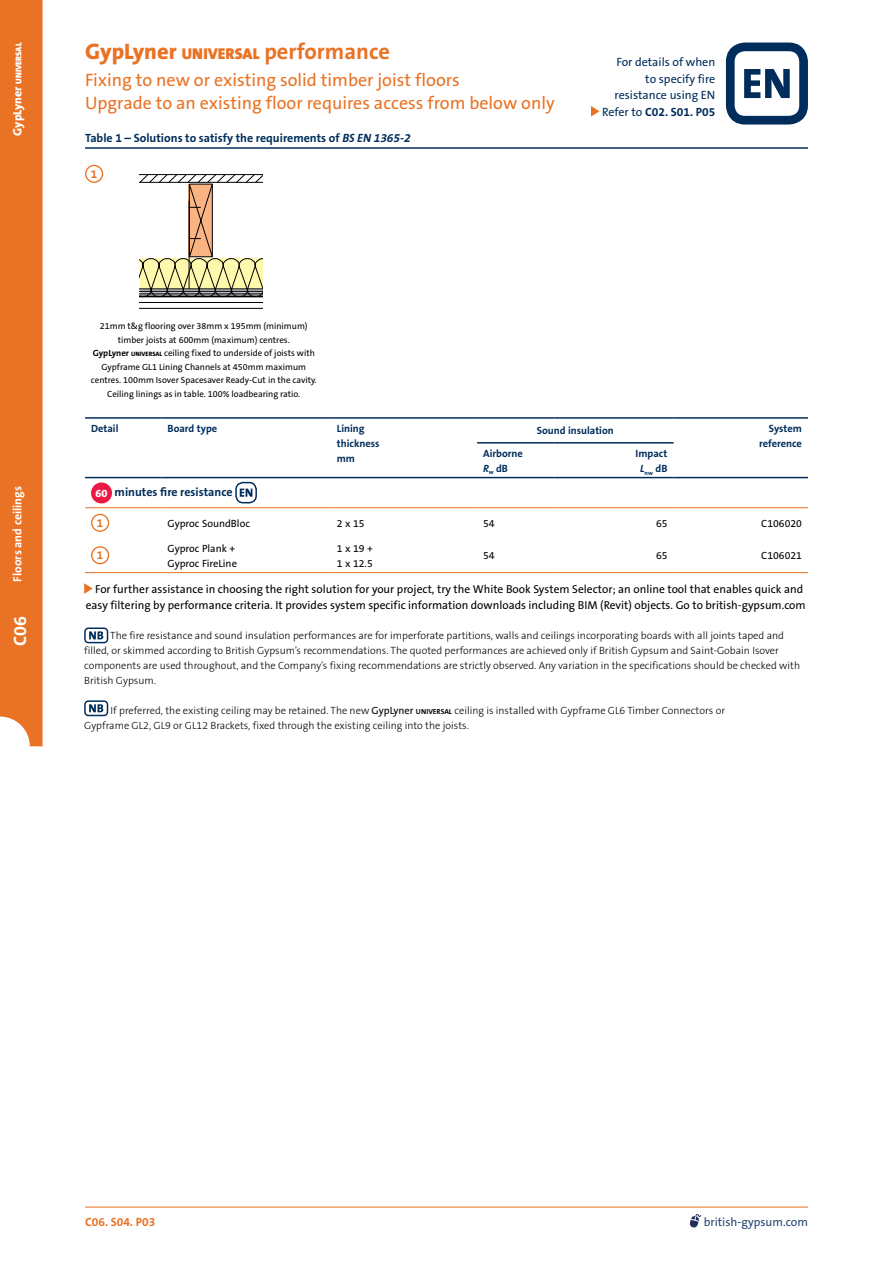
<style>
.page{position:relative;width:893px;height:1263px;background:#fff}
.page>*{position:absolute;margin:0;border:0;box-sizing:border-box;transform-origin:0 0}
.t1{font:700 22.5px "The Sans B7";color:#ea7224}
.t2{font:18px/22.5px "The Sans B5 Plain";color:#ea7224}
.t3{font:700 18px "The Sans B7";color:#fff}
.t4{font:700 12px "The Sans B7";color:#002d5b}
.t5{font:12px/16.5px "The Sans B5 Plain";color:#002d5b;text-align:right}
.t6{font:12px "The Sans B5 Plain";color:#264772}
.t7{font:700 12px "The Sans B7";color:#fff}
.t8{font:700 12px "The Sans B7";color:#ea7224}
.t9{font:700 11.7px "The Sans B7";color:#ea7224}
.t10{font:11.55px/16.5px "The Sans B5 Plain";color:#000;text-align:right}
.t11{font:300 10.5px/15px "The Sans B3";color:#000}
.t12{font:700 10.5px/15px "The Sans B7";color:#002d5b}
.t13{font:10.5px/15px "The Sans B5 Plain";color:#000}
.t14{font:9px/13.5px "The Sans B5 Plain";color:#000;text-align:center}
.t15{font:900 8.4px "The Sans B9";color:#fff}
.t16{font:700 6.15px "The Sans B7";color:#002d5b}
.s1{font-family:"The Sans B8";font-weight:800;font-size:12px}
.s2{font-family:"The Sans B8";font-weight:800}
.s3{font-family:"The Sans B9";font-weight:900;font-size:15.75px}
.s4{font-style:italic}
.s5{font-family:"The Sans B5 Plain";font-weight:400}
.s6{font-family:"The Sans B7";font-weight:700}
.s7{font-family:"The Sans B8";font-weight:800;font-size:6.3px}
.s8{font-family:"The Sans B8";font-weight:800;font-size:10.95px;color:#fff}
.s9{font-family:"The Sans B7";font-weight:700;font-size:7.35px}
</style>
<div class="page">
<hr style="left:85px;top:1207px;width:723px;height:1px;background:#ea7224">
<svg style="left:690px;top:1214px;width:11px;height:13px"></svg>
<div style="left:0;top:0;width:43px;height:746px;background:#ea7224"></div>
<hr style="left:85px;top:147px;width:723px;height:2px;background:#002d5b">
<svg style="left:84px;top:583px;width:9px;height:11px"></svg>
<svg style="left:84px;top:627px;width:24px;height:16px"></svg>
<svg style="left:84px;top:700px;width:24px;height:16px"></svg>
<svg style="left:85px;top:165px;width:18px;height:18px"></svg>
<hr style="left:140px;top:302px;width:122px;height:1px;background:#000">
<hr style="left:140px;top:308px;width:122px;height:1px;background:#000">
<svg style="left:140px;top:174px;width:122px;height:123px"></svg>
<div style="left:726px;top:43px;width:82px;height:82px;border:9px solid #002d5b;border-radius:15px"></div>
<svg style="left:744px;top:69px;width:46px;height:29px"></svg>
<hr style="left:85px;top:507px;width:77px;height:1px;background:#ea7224">
<hr style="left:162px;top:507px;width:169px;height:1px;background:#ea7224">
<hr style="left:331px;top:507px;width:146px;height:1px;background:#ea7224">
<hr style="left:477px;top:507px;width:78px;height:1px;background:#ea7224">
<hr style="left:555px;top:507px;width:119px;height:1px;background:#ea7224">
<hr style="left:674px;top:507px;width:134px;height:1px;background:#ea7224">
<hr style="left:85px;top:572px;width:77px;height:1px;background:#ea7224">
<hr style="left:162px;top:572px;width:169px;height:1px;background:#ea7224">
<hr style="left:331px;top:572px;width:146px;height:1px;background:#ea7224">
<hr style="left:477px;top:572px;width:78px;height:1px;background:#ea7224">
<hr style="left:555px;top:572px;width:119px;height:1px;background:#ea7224">
<hr style="left:674px;top:572px;width:134px;height:1px;background:#ea7224">
<hr style="left:85px;top:417px;width:77px;height:2px;background:#002d5b">
<hr style="left:162px;top:417px;width:169px;height:2px;background:#002d5b">
<hr style="left:331px;top:417px;width:146px;height:2px;background:#002d5b">
<hr style="left:477px;top:417px;width:78px;height:2px;background:#002d5b">
<hr style="left:555px;top:417px;width:119px;height:2px;background:#002d5b">
<hr style="left:674px;top:417px;width:134px;height:2px;background:#002d5b">
<hr style="left:85px;top:477px;width:77px;height:1px;background:#002d5b">
<hr style="left:162px;top:477px;width:169px;height:1px;background:#002d5b">
<hr style="left:331px;top:477px;width:146px;height:1px;background:#002d5b">
<hr style="left:477px;top:442px;width:78px;height:2px;background:#002d5b">
<hr style="left:477px;top:477px;width:78px;height:1px;background:#002d5b">
<hr style="left:555px;top:442px;width:119px;height:2px;background:#002d5b">
<hr style="left:674px;top:477px;width:134px;height:1px;background:#002d5b">
<hr style="left:555px;top:477px;width:119px;height:1px;background:#002d5b">
<div style="left:91px;top:482px;width:21px;height:21px;background:#ed1844;border-radius:50%"></div>
<svg style="left:236px;top:483px;width:20px;height:20px"></svg>
<div style="left:235px;top:482px;width:22px;height:21px;border:2px solid #002d5b;border-radius:7px"></div>
<svg style="left:240px;top:489px;width:12px;height:8px"></svg>
<svg style="left:91px;top:514px;width:18px;height:18px"></svg>
<svg style="left:91px;top:546px;width:18px;height:18px"></svg>
<svg style="left:591px;top:106px;width:8px;height:11px"></svg>
<p class="t15" style="left:14px;top:136px;width:95px;rotate:-90deg"><span class="s1">GypLyner</span> UNIVERSAL</p>
<p class="t7" style="left:11px;top:582px;width:97px;rotate:-90deg">Floors and ceilings</p>
<h2 class="t3" style="left:10px;top:646px;width:31px;rotate:-90deg">C06</h2>
<h1 class="t1" style="left:85px;top:39px;width:307px"><span class="s2">GypLyner</span> <span class="s3">UNIVERSAL</span> performance</h1>
<h2 class="t2" style="left:85px;top:69px;width:471px">Fixing to new or existing solid timber joist floors<br>Upgrade to an existing floor requires access from below only</h2>
<p class="t4" style="left:85px;top:131px;width:327px">Table 1 – Solutions to satisfy the requirements of <span class="s4">BS EN 1365-2</span></p>
<p class="t9" style="left:91px;top:167px;width:8px">1</p>
<p class="t5" style="left:615px;top:54px;width:102px">For details of when to specify fire resistance using EN</p>
<p class="t4" style="left:602px;top:105px;width:115px"><span class="s5">Refer to</span> C02. S01. P05</p>
<p class="t14" style="left:91px;top:320px;width:227px">21mm t&amp;g flooring over 38mm x 195mm (minimum) timber joists at 600mm (maximum) centres.<br><span class="s6">GypLyner</span> <span class="s7">UNIVERSAL</span> ceiling fixed to underside of joists with Gypframe GL1 Lining Channels at 450mm maximum centres. 100mm Isover Spacesaver Ready-Cut in the cavity.<br>Ceiling linings as in table. 100% loadbearing ratio.</p>
<p class="t12" style="left:91px;top:421px;width:29px">Detail</p>
<p class="t12" style="left:168px;top:421px;width:51px">Board type</p>
<p class="t12" style="left:337px;top:421px;width:44px">Lining thickness mm</p>
<p class="t12" style="left:537px;top:423px;width:79px">Sound insulation</p>
<p class="t12" style="left:759px;top:421px;width:44px;text-align:right">System reference</p>
<p class="t12" style="left:483px;top:446px;width:41px">Airborne<br><span class="s4">R</span><sub>w</sub> dB</p>
<p class="t12" style="left:636px;top:446px;width:33px">Impact</p>
<p class="t16" style="left:640px;top:470px;width:14px"><sup>L</sup>nw</p>
<p class="t12" style="left:656px;top:461px;width:13px">dB</p>
<p class="t4" style="left:95px;top:485px;width:139px"><span class="s8">60</span> minutes fire resistance</p>
<p class="t9" style="left:97px;top:516px;width:8px">1</p>
<p class="t13" style="left:168px;top:516px;width:84px">Gyproc SoundBloc</p>
<p class="t13" style="left:337px;top:516px;width:29px">2 x 15</p>
<p class="t13" style="left:483px;top:516px;width:13px">54</p>
<p class="t13" style="left:656px;top:516px;width:13px">65</p>
<p class="t13" style="left:761px;top:516px;width:42px">C106020</p>
<p class="t9" style="left:97px;top:549px;width:8px">1</p>
<p class="t13" style="left:168px;top:541px;width:71px">Gyproc Plank +<br>Gyproc FireLine</p>
<p class="t13" style="left:337px;top:541px;width:38px">1 x 19 +<br>1 x 12.5</p>
<p class="t13" style="left:483px;top:548px;width:13px">54</p>
<p class="t13" style="left:656px;top:548px;width:13px">65</p>
<p class="t13" style="left:761px;top:548px;width:42px">C106021</p>
<p class="t10" style="left:86px;top:581px;width:721px">For further assistance in choosing the right solution for your project, try the White Book System Selector; an online tool that enables quick and easy filtering by performance criteria. It provides system specific information downloads including BIM (Revit) objects. Go to british-gypsum.com</p>
<p class="t11" style="left:84px;top:628px;width:717px;text-indent:26px">The fire resistance and sound insulation performances are for imperforate partitions, walls and ceilings incorporating boards with all joints taped and filled, or skimmed according to British Gypsum’s recommendations. The quoted performances are achieved only if British Gypsum and Saint-Gobain Isover components are used throughout, and the Company’s fixing recommendations are strictly observed. Any variation in the specifications should be checked with British Gypsum.</p>
<p class="t11" style="left:84px;top:703px;width:642px;text-indent:26px">If preferred, the existing ceiling may be retained. The new <span class="s5">GypLyner</span> <span class="s9">UNIVERSAL</span> ceiling is installed with Gypframe GL6 Timber Connectors or<br>Gypframe GL2, GL9 or GL12 Brackets, fixed through the existing ceiling into the joists.</p>
<p class="t8" style="left:85px;top:1215px;width:72px">C06. S04. P03</p>
<p class="t6" style="left:704px;top:1215px;width:106px">british-gypsum.com</p>
</div>
